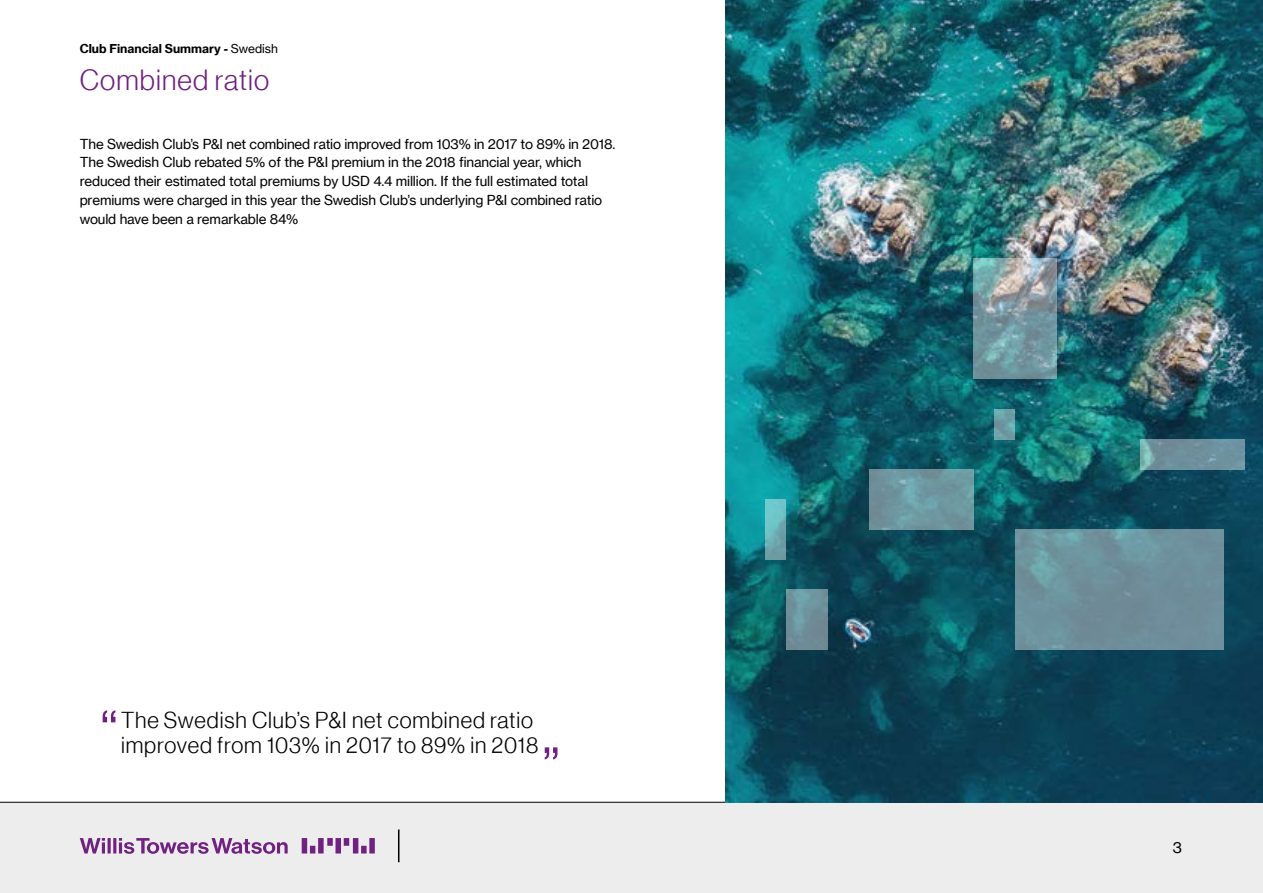
<style>
.page{position:relative;width:1263px;height:893px;background:#fff}
.page>*{position:absolute;margin:0;border:0;box-sizing:border-box;transform-origin:0 0}
.t1{font:28.5px "N Haas Grotesk DS Pro 45 Lt";letter-spacing:.04em;color:#702082}
.t2{font:22.5px/25.5px "N Haas Grotesk DS Pro 45 Lt";letter-spacing:.04em;color:#000}
.t3{font:15px "N Haas Grotesk TX Pro 55 Rg";color:#000}
.t4{font:13.5px/18.8px "N Haas Grotesk TX Pro 55 Rg";letter-spacing:-.01em;color:#000}
.t5{font:12px "N Haas Grotesk TX Pro 75 Bd";color:#000}
.s1{font-family:"N Haas Grotesk TX Pro 55 Rg"}
</style>
<div class="page">
<div style="left:0;top:802px;width:1263px;height:91px;background:#ecedec"></div>
<hr style="left:0;top:802px;width:1263px;height:1px;background:#000">
<hr style="left:398px;top:829px;width:1px;height:33px;background:#000">
<svg style="left:80px;top:838px;width:295px;height:16px"></svg>
<img style="left:726px;top:0;width:537px;height:802px">
<svg style="left:994px;top:409px;width:21px;height:30px"></svg>
<svg style="left:765px;top:499px;width:21px;height:61px"></svg>
<svg style="left:786px;top:590px;width:42px;height:60px;background:#6e909a"></svg>
<svg style="left:869px;top:469px;width:104px;height:60px;background:#6e979f"></svg>
<svg style="left:1015px;top:529px;width:208px;height:121px;background:#6e909c"></svg>
<svg style="left:973px;top:259px;width:84px;height:120px;background:#829fa5"></svg>
<svg style="left:1140px;top:439px;width:104px;height:30px;background:#70949f"></svg>
<svg style="left:103px;top:710px;width:12px;height:12px"></svg>
<svg style="left:545px;top:747px;width:12px;height:12px"></svg>
<p class="t5" style="left:80px;top:41px;width:200px">Club Financial Summary - <span class="s1">Swedish</span></p>
<h1 class="t1" style="left:80px;top:64px;width:191px">Combined ratio</h1>
<p class="t4" style="left:80px;top:134px;width:537px">The Swedish Club’s P&amp;I net combined ratio improved from 103% in 2017 to 89% in 2018.<br>The Swedish Club rebated 5% of the P&amp;I premium in the 2018 financial year, which reduced their estimated total premiums by USD 4.4 million. If the full estimated total premiums were charged in this year the Swedish Club’s underlying P&amp;I combined ratio would have been a remarkable 84%</p>
<h2 class="t2" style="left:121px;top:707px;width:419px">The Swedish Club’s P&amp;I net combined ratio improved from 103% in 2017 to 89% in 2018</h2>
<p class="t3" style="left:1173px;top:839px;width:11px">3</p>
</div>
